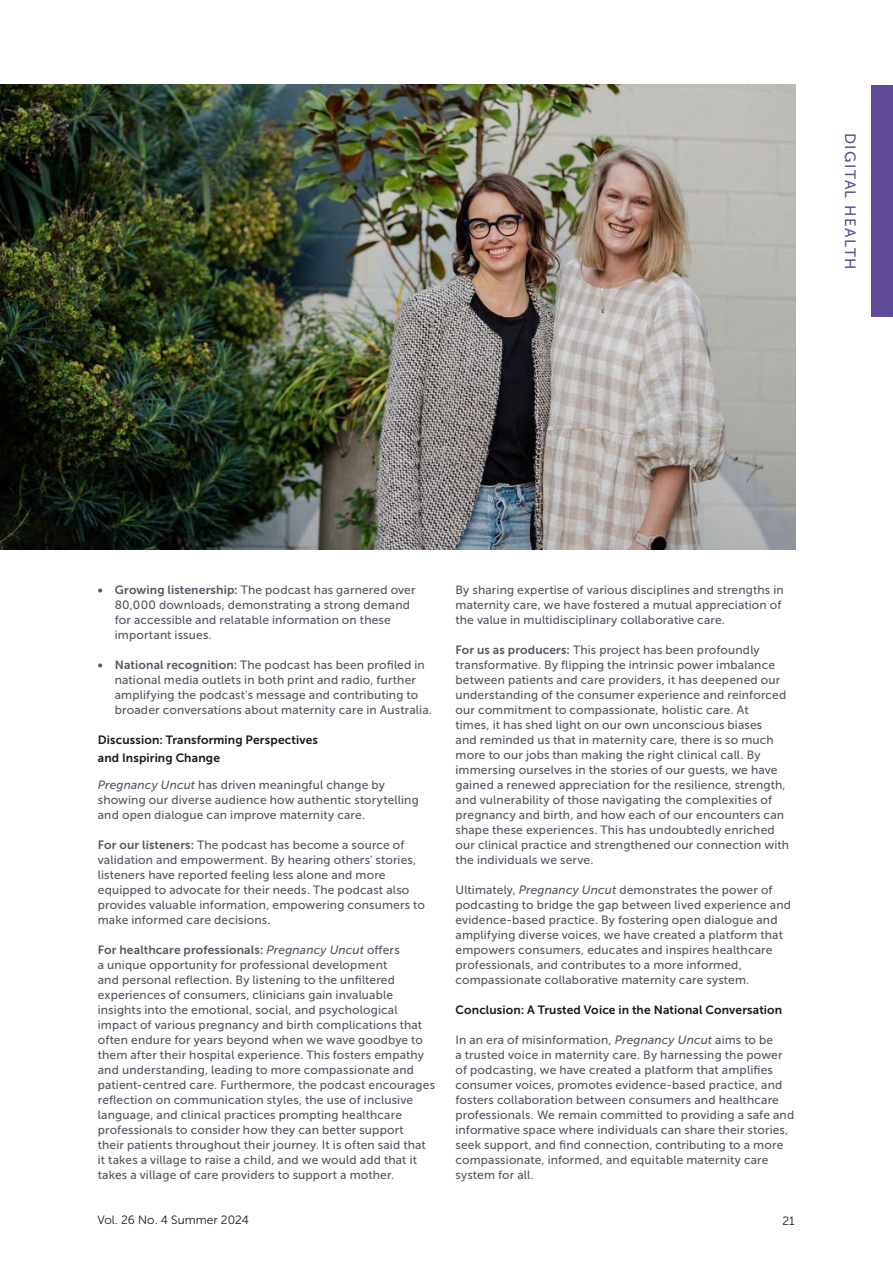
<style>
.page{position:relative;width:893px;height:1263px;background:#fff}
.page>*{position:absolute;margin:0;border:0;box-sizing:border-box;transform-origin:0 0}
.t1{font:15px "Museo Sans 500";letter-spacing:.1em;color:#604b99}
.t2{font:12px/15px "Museo Sans 500";letter-spacing:.015em;color:#585563}
.t3{font:12px/18px "Museo Sans 700";letter-spacing:.01em;color:#1a1621}
.t4{font:12px "Museo Sans 700";letter-spacing:.015em;color:#585563}
.t5{font:12px "Museo Sans 300";color:#1a1621}
.s1{font-family:"Museo Sans 700"}
.s2{font-style:italic}
.s3{font-family:"Museo Sans 500";font-style:italic}
.s4{font-family:"Museo Sans 500"}
</style>
<div class="page">
<div style="left:872px;top:85px;width:21px;height:232px;background:#604b99"></div>
<img style="left:1px;top:84px;width:794px;height:465px">
<img style="left:0;top:84px;width:1px;height:465px">
<p class="t1" style="left:859px;top:133px;width:138px;rotate:90deg">DIGITAL HEALTH</p>
<p class="t2" style="left:115px;top:582px;width:302px;text-indent:-17px"><span class="s1">• Growing listenership:</span> The podcast has garnered over 80,000 downloads, demonstrating a strong demand for accessible and relatable information on these important issues.</p>
<p class="t2" style="left:115px;top:657px;width:319px;text-indent:-17px"><span class="s1">• National recognition:</span> The podcast has been profiled in national media outlets in both print and radio, further amplifying the podcast's message and contributing to broader conversations about maternity care in Australia.</p>
<p class="t3" style="left:98px;top:731px;width:222px">Discussion: Transforming Perspectives and Inspiring Change</p>
<p class="t2" style="left:98px;top:777px;width:323px"><span class="s2">Pregnancy Uncut</span> has driven meaningful change by showing our diverse audience how authentic storytelling and open dialogue can improve maternity care.</p>
<p class="t2" style="left:98px;top:837px;width:329px"><span class="s1">For our listeners:</span> The podcast has become a source of validation and empowerment. By hearing others' stories, listeners have reported feeling less alone and more equipped to advocate for their needs. The podcast also provides valuable information, empowering consumers to make informed care decisions.</p>
<p class="t4" style="left:98px;top:943px;width:303px">For healthcare professionals: <span class="s3">Pregnancy Uncut</span> <span class="s4">offers</span></p>
<p class="t2" style="left:98px;top:957px;width:339px">a unique opportunity for professional development<br>and personal reflection. By listening to the unfiltered experiences of consumers, clinicians gain invaluable insights into the emotional, social, and psychological impact of various pregnancy and birth complications that often endure for years beyond when we wave goodbye to them after their hospital experience. This fosters empathy and understanding, leading to more compassionate and patient-centred care. Furthermore, the podcast encourages reflection on communication styles, the use of inclusive language, and clinical practices prompting healthcare professionals to consider how they can better support<br>their patients throughout their journey. It is often said that it takes a village to raise a child, and we would add that it takes a village of care providers to support a mother.</p>
<p class="t2" style="left:455px;top:582px;width:330px">By sharing expertise of various disciplines and strengths in maternity care, we have fostered a mutual appreciation of the value in multidisciplinary collaborative care.</p>
<p class="t2" style="left:455px;top:642px;width:335px"><span class="s1">For us as producers:</span> This project has been profoundly transformative. By flipping the intrinsic power imbalance between patients and care providers, it has deepened our understanding of the consumer experience and reinforced our commitment to compassionate, holistic care. At<br>times, it has shed light on our own unconscious biases<br>and reminded us that in maternity care, there is so much more to our jobs than making the right clinical call. By immersing ourselves in the stories of our guests, we have gained a renewed appreciation for the resilience, strength, and vulnerability of those navigating the complexities of pregnancy and birth, and how each of our encounters can shape these experiences. This has undoubtedly enriched our clinical practice and strengthened our connection with the individuals we serve.</p>
<p class="t2" style="left:455px;top:882px;width:337px">Ultimately, <span class="s2">Pregnancy Uncut</span> demonstrates the power of podcasting to bridge the gap between lived experience and evidence-based practice. By fostering open dialogue and amplifying diverse voices, we have created a platform that empowers consumers, educates and inspires healthcare professionals, and contributes to a more informed, compassionate collaborative maternity care system.</p>
<p class="t3" style="left:455px;top:1001px;width:328px">Conclusion: A Trusted Voice in the National Conversation</p>
<p class="t2" style="left:455px;top:1032px;width:340px">In an era of misinformation, <span class="s2">Pregnancy Uncut</span> aims to be<br>a trusted voice in maternity care. By harnessing the power of podcasting, we have created a platform that amplifies consumer voices, promotes evidence-based practice, and fosters collaboration between consumers and healthcare professionals. We remain committed to providing a safe and informative space where individuals can share their stories, seek support, and find connection, contributing to a more compassionate, informed, and equitable maternity care system for all.</p>
<p class="t5" style="left:97px;top:1213px;width:153px">Vol. 26 No. 4 Summer 2024</p>
<p class="t5" style="left:782px;top:1214px;width:14px">21</p>
</div>
